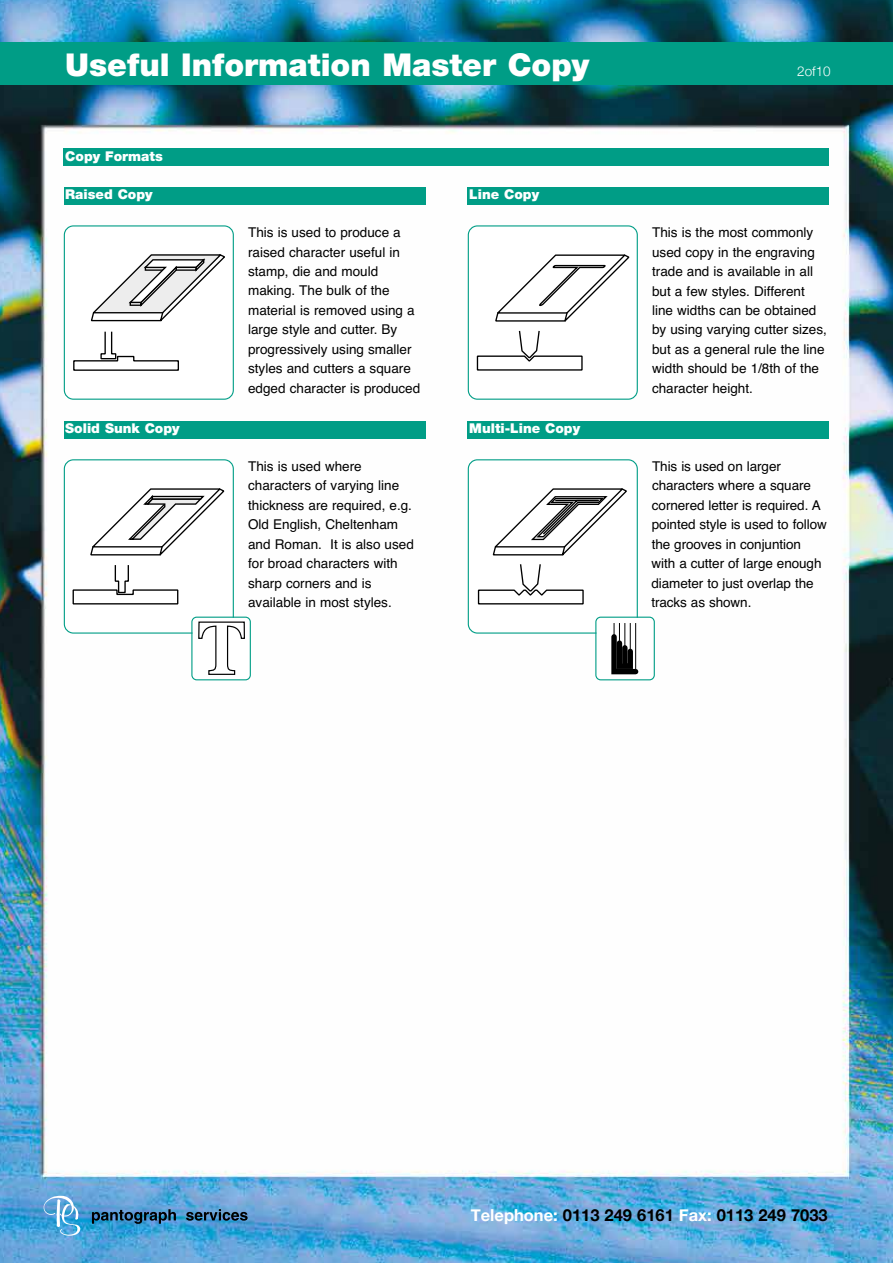
<style>
.page{position:relative;width:893px;height:1263px;background:#fff}
.page>*{position:absolute;margin:0;border:0;box-sizing:border-box;transform-origin:0 0}
.t1{font:900 31.5px "Helvetica Neue";color:#fff}
.t2{font:700 16.5px "Helvetica Neue";color:#000}
.t3{font:13.5px/19.5px "Helvetica";color:#000}
.t4{font:900 13.5px "Helvetica Neue";color:#fff}
.t5{font:300 13.5px "Helvetica Neue";color:#fff}
.t6{font:13.5px "Helvetica";color:#fff}
.s1{color:#fff}
</style>
<div class="page">
<img style="left:0;top:0;width:893px;height:1263px">
<div style="left:0;top:43px;width:893px;height:42px;background:#009d86"></div>
<svg style="left:44px;top:1196px;width:36px;height:40px"></svg>
<svg style="left:92px;top:1209px;width:84px;height:15px"></svg>
<svg style="left:186px;top:1209px;width:62px;height:12px"></svg>
<img style="left:54px;top:135px;width:783px;height:1026px">
<svg style="left:64px;top:225px;width:170px;height:175px"></svg>
<div style="left:64px;top:187px;width:361px;height:17px;background:#009d86"></div>
<div style="left:64px;top:149px;width:765px;height:17px;background:#009d86"></div>
<svg style="left:64px;top:459px;width:187px;height:221px"></svg>
<div style="left:64px;top:421px;width:361px;height:17px;background:#009d86"></div>
<svg style="left:468px;top:225px;width:170px;height:175px"></svg>
<div style="left:468px;top:187px;width:361px;height:17px;background:#009d86"></div>
<div style="left:468px;top:421px;width:361px;height:17px;background:#009d86"></div>
<svg style="left:468px;top:459px;width:187px;height:221px"></svg>
<h1 class="t1" style="left:65px;top:42px;width:526px">Useful Information Master Copy</h1>
<p class="t4" style="left:65px;top:148px;width:99px">Copy Formats</p>
<p class="t4" style="left:65px;top:186px;width:89px">Raised Copy</p>
<p class="t4" style="left:65px;top:420px;width:116px">Solid Sunk Copy</p>
<p class="t3" style="left:248px;top:223px;width:174px">This is used to produce a raised character useful in stamp, die and mould making. The bulk of the material is removed using a large style and cutter. By progressively using smaller styles and cutters a square edged character is produced</p>
<p class="t3" style="left:248px;top:457px;width:167px">This is used where characters of varying line thickness are required, e.g.<br>Old English, Cheltenham and Roman. It is also used for broad characters with sharp corners and is available in most styles.</p>
<p class="t4" style="left:469px;top:186px;width:71px">Line Copy</p>
<p class="t4" style="left:469px;top:420px;width:112px">Multi-Line Copy</p>
<p class="t6" style="left:797px;top:57px;width:35px">2of10</p>
<p class="t5" style="left:797px;top:60px;width:35px">2of10</p>
<p class="t3" style="left:652px;top:223px;width:176px">This is the most commonly used copy in the engraving trade and is available in all but a few styles. Different line widths can be obtained by using varying cutter sizes, but as a general rule the line width should be 1/8th of the character height.</p>
<p class="t3" style="left:651px;top:457px;width:177px">This is used on larger characters where a square cornered letter is required. A pointed style is used to follow the grooves in conjuntion with a cutter of large enough diameter to just overlap the tracks as shown.</p>
<p class="t2" style="left:471px;top:1205px;width:358px"><span class="s1">Telephone:</span> 0113 249 6161 <span class="s1">Fax:</span> 0113 249 7033</p>
<p class="t2" style="left:473px;top:1206px;width:357px"><span class="s1">Telephone:</span> 0113 249 6161 <span class="s1">Fax:</span> 0113 249 7033</p>
</div>
